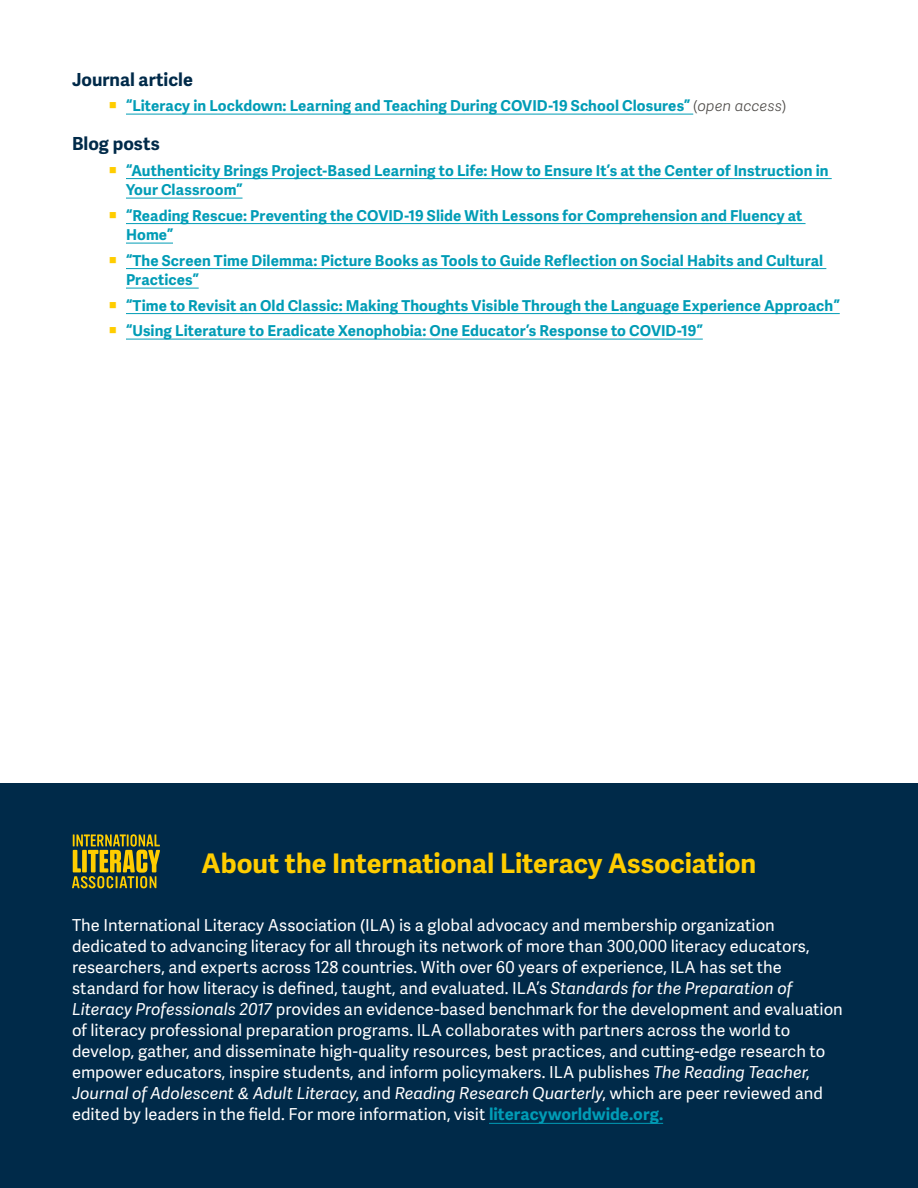
<style>
.page{position:relative;width:918px;height:1188px;background:#fff}
.page>*{position:absolute;margin:0;border:0;box-sizing:border-box;transform-origin:0 0}
.t1{font:700 27px "Adelle Sans";color:#ffcd00}
.t2{font:700 18px "Adelle Sans";color:#002a49}
.t3{font:16.5px/21px "Adelle Sans";color:#fff}
.t4{font:700 15px/19.5px "Adelle Sans";letter-spacing:.01em;color:#009cb6}
.s1{font-family:"Arial";font-weight:400;font-size:27px;color:#ffcd00}
.s2{font-weight:300;color:#4e4b48}
.s3{font-weight:300;font-style:italic;color:#4e4b48}
.s4{font-style:italic}
.s5{font-weight:700;color:#009cb6}
</style>
<div class="page">
<hr style="left:126px;top:114px;width:567px;height:1px;background:#009cb6">
<hr style="left:126px;top:178px;width:706px;height:1px;background:#009cb6">
<hr style="left:126px;top:198px;width:117px;height:1px;background:#009cb6">
<hr style="left:126px;top:223px;width:680px;height:1px;background:#009cb6">
<hr style="left:126px;top:243px;width:47px;height:1px;background:#009cb6">
<hr style="left:126px;top:268px;width:700px;height:1px;background:#009cb6">
<hr style="left:126px;top:288px;width:73px;height:1px;background:#009cb6">
<hr style="left:126px;top:313px;width:714px;height:1px;background:#009cb6">
<hr style="left:126px;top:339px;width:577px;height:1px;background:#009cb6">
<div style="left:0;top:783px;width:918px;height:405px;background:#002a49"></div>
<hr style="left:489px;top:1123px;width:174px;height:1px;background:#009cb6">
<svg style="left:72px;top:834px;width:88px;height:54px"></svg>
<p class="t2" style="left:72px;top:68px;width:122px">Journal article</p>
<p class="t4" style="left:108px;top:96px;width:680px"><span class="s1">▪</span> “Literacy in Lockdown: Learning and Teaching During COVID-19 School Closures” <span class="s2">(</span><span class="s3">open access</span><span class="s2">)</span></p>
<p class="t2" style="left:72px;top:133px;width:89px">Blog posts</p>
<p class="t4" style="left:126px;top:161px;width:704px;text-indent:-18px"><span class="s1">▪</span> “Authenticity Brings Project-Based Learning to Life: How to Ensure It’s at the Center of Instruction in<br>Your Classroom”</p>
<p class="t4" style="left:126px;top:206px;width:678px;text-indent:-18px"><span class="s1">▪</span> “Reading Rescue: Preventing the COVID-19 Slide With Lessons for Comprehension and Fluency at<br>Home”</p>
<p class="t4" style="left:126px;top:251px;width:699px;text-indent:-18px"><span class="s1">▪</span> “The Screen Time Dilemma: Picture Books as Tools to Guide Reflection on Social Habits and Cultural<br>Practices”</p>
<p class="t4" style="left:108px;top:296px;width:733px"><span class="s1">▪</span> “Time to Revisit an Old Classic: Making Thoughts Visible Through the Language Experience Approach”</p>
<p class="t4" style="left:108px;top:321px;width:596px"><span class="s1">▪</span> “Using Literature to Eradicate Xenophobia: One Educator’s Response to COVID-19”</p>
<h1 class="t1" style="left:202px;top:847px;width:556px">About the International Literacy Association</h1>
<p class="t3" style="left:72px;top:916px;width:772px">The International Literacy Association (ILA) is a global advocacy and membership organization dedicated to advancing literacy for all through its network of more than 300,000 literacy educators, researchers, and experts across 128 countries. With over 60 years of experience, ILA has set the standard for how literacy is defined, taught, and evaluated. ILA’s <span class="s4">Standards for the Preparation of Literacy Professionals 2017</span> provides an evidence-based benchmark for the development and evaluation of literacy professional preparation programs. ILA collaborates with partners across the world to develop, gather, and disseminate high-quality resources, best practices, and cutting-edge research to empower educators, inspire students, and inform policymakers. ILA publishes <span class="s4">The Reading Teacher</span>, <span class="s4">Journal of Adolescent &amp; Adult Literacy</span>, and <span class="s4">Reading Research Quarterly</span>, which are peer reviewed and edited by leaders in the field. For more information, visit <span class="s5">literacyworldwide.org.</span></p>
</div>
